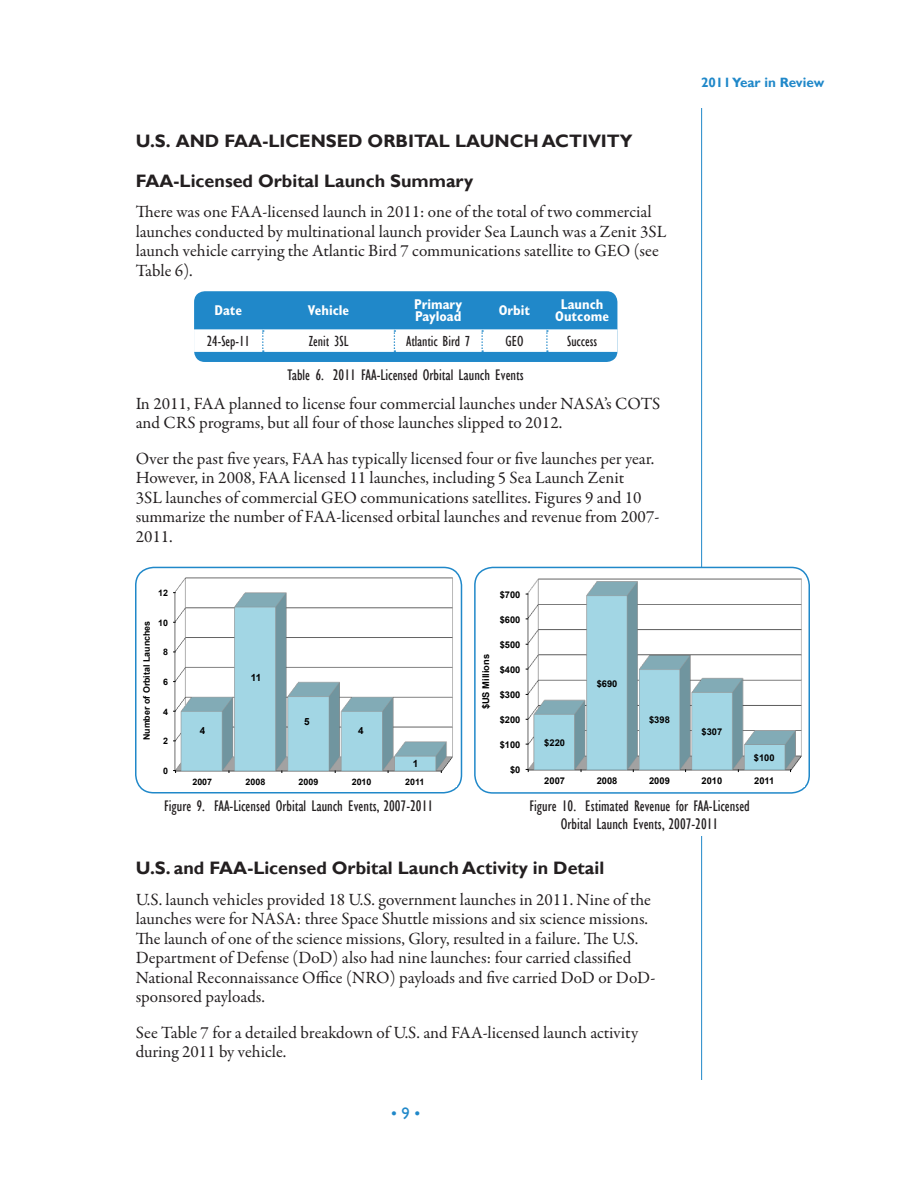
<style>
.page{position:relative;width:918px;height:1188px;background:#fff}
.page>*{position:absolute;margin:0;border:0;box-sizing:border-box;transform-origin:0 0}
.Heading_3{font:700 18px "Gill Sans";color:#231f20}
.t1{font:17.25px/19.5px "Garamond Premr Pro";color:#231f20}
.t2{font:16.5px "Gill Sans";color:#2088c9}
.Image_Caption_1{font:condensed 15.75px "Gill Sans";color:#231f20}
.table_cell_text_cent{font:condensed 15px "Gill Sans";color:#231f20}
.Table_Head{font:700 condensed 14.25px/12px "Gill Sans MT Std";color:#fff}
.t3{font:700 13.5px "Gill Sans";color:#2088c9}
.t4{font:700 9.9px "Arial";color:#000}
.t5{font:700 9.3px "Arial";color:#000}
.t6{font:700 8.85px "Arial";color:#000}
.s1{color:#fff}
</style>
<div class="page">
<hr style="left:701px;top:108px;width:1px;height:972px;background:#2088c9">
<div style="left:194px;top:291px;width:423px;height:71px;background:#2088c9;border-radius:11px"></div>
<div style="left:194px;top:330px;width:423px;height:22px;background:#fff"></div>
<div style="left:135px;top:567px;width:327px;height:227px;border:2px solid #2088c9;border-radius:18px"></div>
<img style="left:175px;top:577px;width:278px;height:195px">
<div style="left:472px;top:781px;width:335px;height:55px;background:#fff"></div>
<div style="left:475px;top:567px;width:334px;height:226px;background:#fff;border-radius:18px"></div>
<div style="left:474px;top:567px;width:336px;height:227px;border:2px solid #2088c9;border-radius:18px"></div>
<div style="left:482px;top:577px;width:323px;height:210px;background:#fff"></div>
<img style="left:527px;top:578px;width:275px;height:193px">
<p class="Heading_3" style="left:136px;top:131px;width:498px">U.S. AND FAA-LICENSED ORBITAL LAUNCH ACTIVITY</p>
<p class="Heading_3" style="left:136px;top:170px;width:339px">FAA-Licensed Orbital Launch Summary</p>
<p class="t1" style="left:136px;top:202px;width:532px">There was one FAA-licensed launch in 2011: one of the total of two commercial launches conducted by multinational launch provider Sea Launch was a Zenit 3SL launch vehicle carrying the Atlantic Bird 7 communications satellite to GEO (see Table 6).</p>
<p class="Table_Head" style="left:215px;top:304px;width:29px">Date</p>
<p class="Table_Head" style="left:308px;top:304px;width:43px">Vehicle</p>
<p class="Table_Head" style="left:414px;top:298px;width:50px">Primary<br>Payload</p>
<p class="Table_Head" style="left:499px;top:304px;width:33px">Orbit</p>
<p class="Table_Head" style="left:555px;top:298px;width:55px;text-align:center">Launch<br>Outcome</p>
<p class="table_cell_text_cent" style="left:207px;top:332px;width:45px">24-Sep-11</p>
<p class="table_cell_text_cent" style="left:309px;top:332px;width:41px">Zenit 3SL</p>
<p class="table_cell_text_cent" style="left:406px;top:332px;width:66px">Atlantic Bird 7</p>
<p class="table_cell_text_cent" style="left:506px;top:332px;width:20px">GEO</p>
<p class="table_cell_text_cent" style="left:567px;top:332px;width:31px">Success</p>
<p class="Image_Caption_1" style="left:288px;top:365px;width:238px">Table 6. 2011 FAA-Licensed Orbital Launch Events</p>
<p class="t1" style="left:136px;top:394px;width:526px">In 2011, FAA planned to license four commercial launches under NASA’s COTS and CRS programs, but all four of those launches slipped to 2012.</p>
<p class="t1" style="left:136px;top:449px;width:525px">Over the past five years, FAA has typically licensed four or five launches per year.<br>However, in 2008, FAA licensed 11 launches, including 5 Sea Launch Zenit<br>3SL launches of commercial GEO communications satellites. Figures 9 and 10 summarize the number of FAA-licensed orbital launches and revenue from 2007- 2011.</p>
<p class="t6" style="left:141px;top:740px;width:131px;rotate:-90deg">Number of Orbital Launches<span class="s1">ss</span></p>
<p class="t6" style="left:158px;top:587px;width:11px">12</p>
<p class="t6" style="left:158px;top:617px;width:11px">10</p>
<p class="t6" style="left:163px;top:647px;width:6px">8</p>
<p class="t6" style="left:163px;top:676px;width:6px">6</p>
<p class="t6" style="left:163px;top:706px;width:6px">4</p>
<p class="t6" style="left:163px;top:735px;width:6px">2</p>
<p class="t6" style="left:163px;top:765px;width:6px">0</p>
<p class="t4" style="left:200px;top:724px;width:7px">4</p>
<p class="t4" style="left:251px;top:671px;width:12px">11</p>
<p class="t4" style="left:304px;top:715px;width:7px">5</p>
<p class="t4" style="left:358px;top:724px;width:7px">4</p>
<p class="t4" style="left:413px;top:757px;width:7px">1</p>
<p class="t5" style="left:480px;top:709px;width:57px;rotate:-90deg">$US Millions</p>
<p class="t5" style="left:500px;top:588px;width:22px">$700</p>
<p class="t5" style="left:500px;top:613px;width:22px">$600</p>
<p class="t5" style="left:500px;top:638px;width:22px">$500</p>
<p class="t5" style="left:500px;top:663px;width:22px">$400</p>
<p class="t5" style="left:500px;top:689px;width:22px">$300</p>
<p class="t5" style="left:500px;top:714px;width:22px">$200</p>
<p class="t5" style="left:500px;top:739px;width:22px">$100</p>
<p class="t5" style="left:510px;top:764px;width:12px">$0</p>
<p class="t5" style="left:544px;top:736px;width:22px">$220</p>
<p class="t5" style="left:597px;top:677px;width:22px">$690</p>
<p class="t5" style="left:649px;top:714px;width:22px">$398</p>
<p class="t3" style="left:701px;top:74px;width:125px">2011 Year in Review</p>
<p class="t5" style="left:702px;top:725px;width:22px">$307</p>
<p class="t5" style="left:754px;top:751px;width:22px">$100</p>
<p class="t6" style="left:192px;top:776px;width:21px">2007</p>
<p class="t6" style="left:246px;top:776px;width:21px">2008</p>
<p class="t6" style="left:299px;top:776px;width:21px">2009</p>
<p class="t6" style="left:352px;top:776px;width:21px">2010</p>
<p class="t6" style="left:405px;top:776px;width:21px">2011</p>
<p class="Image_Caption_1" style="left:164px;top:797px;width:271px">Figure 9. FAA-Licensed Orbital Launch Events, 2007-2011</p>
<p class="t5" style="left:544px;top:775px;width:22px">2007</p>
<p class="t5" style="left:597px;top:775px;width:22px">2008</p>
<p class="t5" style="left:649px;top:775px;width:22px">2009</p>
<p class="t5" style="left:702px;top:775px;width:22px">2010</p>
<p class="t5" style="left:754px;top:775px;width:22px">2011</p>
<p class="Image_Caption_1" style="left:529px;top:796px;width:222px">Figure 10. Estimated Revenue for FAA-Licensed</p>
<p class="Image_Caption_1" style="left:561px;top:815px;width:159px">Orbital Launch Events, 2007-2011</p>
<p class="Heading_3" style="left:136px;top:858px;width:470px">U.S. and FAA-Licensed Orbital Launch Activity in Detail</p>
<p class="t1" style="left:136px;top:890px;width:521px">U.S. launch vehicles provided 18 U.S. government launches in 2011. Nine of the launches were for NASA: three Space Shuttle missions and six science missions.<br>The launch of one of the science missions, Glory, resulted in a failure. The U.S.<br>Department of Defense (DoD) also had nine launches: four carried classified National Reconnaissance Office (NRO) payloads and five carried DoD or DoD&shy;sponsored payloads.</p>
<p class="t1" style="left:136px;top:1023px;width:504px">See Table 7 for a detailed breakdown of U.S. and FAA-licensed launch activity during 2011 by vehicle.</p>
<p class="t2" style="left:391px;top:1104px;width:31px">• 9 •</p>
</div>
